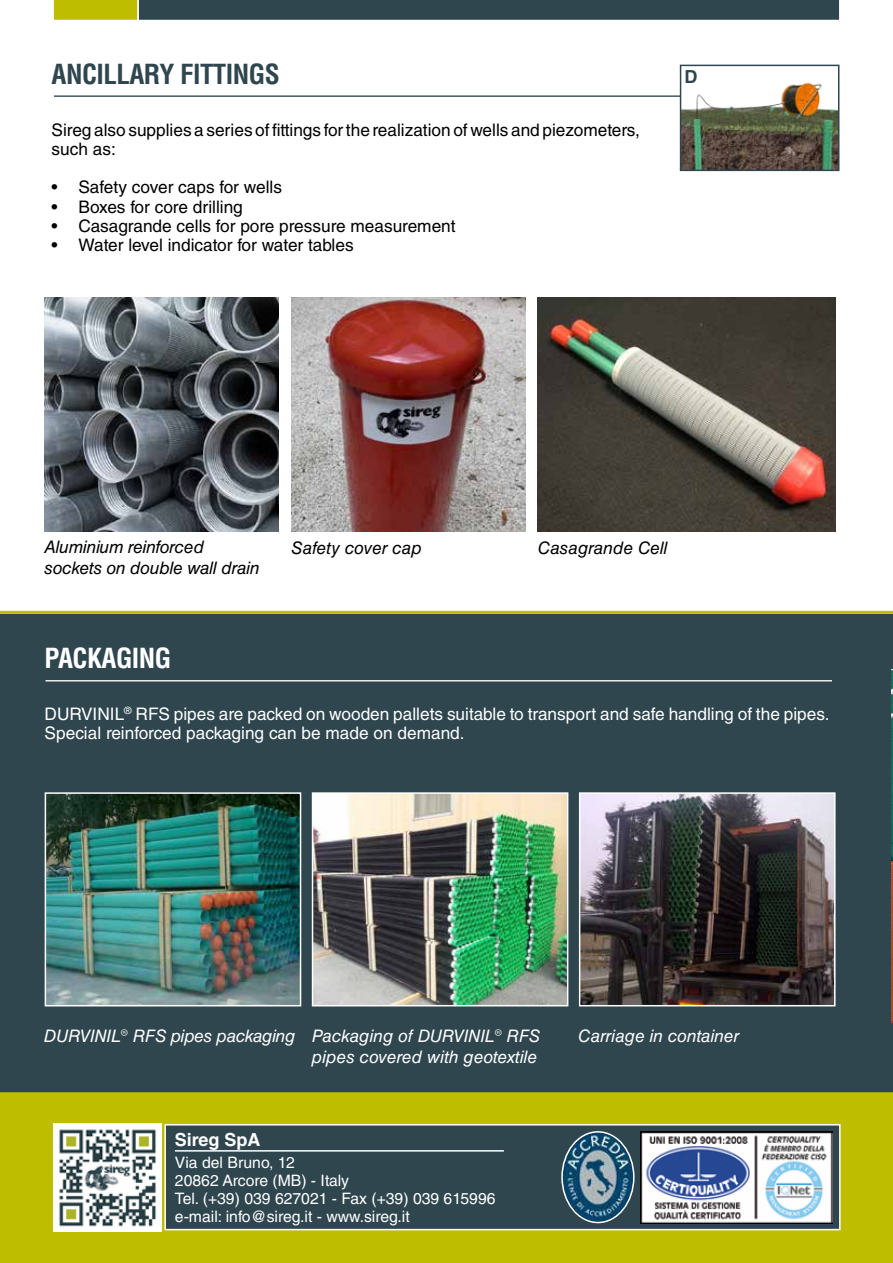
<style>
.page{position:relative;width:893px;height:1263px;background:#fff}
.page>*{position:absolute;margin:0;border:0;box-sizing:border-box;transform-origin:0 0}
.t1{font:700 condensed 27px "Helvetica LT Std";letter-spacing:-.02em;color:#2f464f}
.t2{font:700 condensed 27px "Helvetica LT Std";letter-spacing:-.02em;color:#fff}
.t3{font:700 18px "Helvetica LT Std";color:#fff}
.t4{font:700 18px "Helvetica LT Std";color:#2f464f}
.t5{font:17.25px/19.2px "Helvetica LT Std";color:#000}
.t6{font:17.25px/19.2px "Helvetica LT Std";color:#fff}
.t7{font:italic 17.25px/21px "Helvetica LT Std";letter-spacing:-.01em;color:#fff;text-align:right}
.t8{font:italic 17.25px/21px "Helvetica LT Std";letter-spacing:-.01em;color:#000}
.t9{font:15.75px/18px "Helvetica LT Std";color:#fff}
</style>
<div class="page">
<svg style="left:53px;top:0;width:787px;height:20px;background:#415549"></svg>
<div style="left:0;top:614px;width:893px;height:645px;background:#2f464f"></div>
<hr style="left:0;top:611px;width:893px;height:3px;background:#bebd00">
<img style="left:538px;top:298px;width:298px;height:233px">
<img style="left:291px;top:298px;width:234px;height:233px">
<img style="left:45px;top:298px;width:234px;height:233px">
<img style="left:582px;top:795px;width:251px;height:208px">
<div style="left:579px;top:792px;width:257px;height:214px;border:2px solid #fff"></div>
<img style="left:48px;top:795px;width:250px;height:208px">
<div style="left:45px;top:792px;width:256px;height:214px;border:2px solid #fff"></div>
<img style="left:315px;top:795px;width:250px;height:208px">
<div style="left:312px;top:792px;width:256px;height:214px;border:2px solid #fff"></div>
<img style="left:683px;top:82px;width:153px;height:86px">
<div style="left:680px;top:65px;width:159px;height:106px;border:2px solid #2f464f"></div>
<hr style="left:54px;top:95px;width:626px;height:2px;background:#2f464f">
<hr style="left:45px;top:680px;width:787px;height:1px;background:#fff">
<img style="left:892px;top:670px;width:1px;height:353px">
<div style="left:0;top:1091px;width:893px;height:172px;background:#bebd00"></div>
<hr style="left:0;top:1089px;width:893px;height:3px;background:#2f464f">
<div style="left:164px;top:1124px;width:677px;height:106px;background:#2f464f;border:2px solid #fff"></div>
<hr style="left:175px;top:1150px;width:329px;height:1px;background:#fff">
<img style="left:53px;top:1123px;width:108px;height:108px">
<img style="left:562px;top:1132px;width:72px;height:90px">
<div style="left:561px;top:1131px;width:73px;height:92px;border:2px solid #fff;border-radius:50%"></div>
<img style="left:640px;top:1131px;width:193px;height:92px">
<hr style="left:892px;top:1023px;width:1px;height:66px;background:#fff">
<h1 class="t1" style="left:52px;top:57px;width:230px">ANCILLARY FITTINGS</h1>
<p class="t5" style="left:52px;top:120px;width:590px">Sireg also supplies a series of fittings for the realization of wells and piezometers, such as:</p>
<p class="t5" style="left:52px;top:178px;width:232px">• Safety cover caps for wells</p>
<p class="t5" style="left:52px;top:197px;width:193px">• Boxes for core drilling</p>
<p class="t5" style="left:52px;top:216px;width:405px">• Casagrande cells for pore pressure measurement</p>
<p class="t5" style="left:52px;top:235px;width:303px">• Water level indicator for water tables</p>
<p class="t4" style="left:685px;top:65px;width:14px">D</p>
<p class="t8" style="left:45px;top:536px;width:217px">Aluminium reinforced sockets on double wall drain</p>
<h1 class="t2" style="left:45px;top:641px;width:128px">PACKAGING</h1>
<p class="t8" style="left:291px;top:537px;width:132px">Safety cover cap</p>
<p class="t8" style="left:538px;top:537px;width:131px">Casagrande Cell</p>
<p class="t6" style="left:45px;top:704px;width:786px">DURVINIL<sup>®</sup> RFS pipes are packed on wooden pallets suitable to transport and safe handling of the pipes.<br>Special reinforced packaging can be made on demand.</p>
<p class="t7" style="left:44px;top:1025px;width:498px">DURVINIL® RFS pipes packaging Packaging of DURVINIL® RFS pipes covered with geotextile</p>
<p class="t7" style="left:578px;top:1025px;width:163px">Carriage in container</p>
<p class="t3" style="left:175px;top:1128px;width:87px">Sireg SpA</p>
<p class="t9" style="left:175px;top:1153px;width:322px">Via del Bruno, 12<br>20862 Arcore (MB) - Italy<br>Tel. (+39) 039 627021 - Fax (+39) 039 615996 e-mail: info@sireg.it - www.sireg.it</p>
</div>
